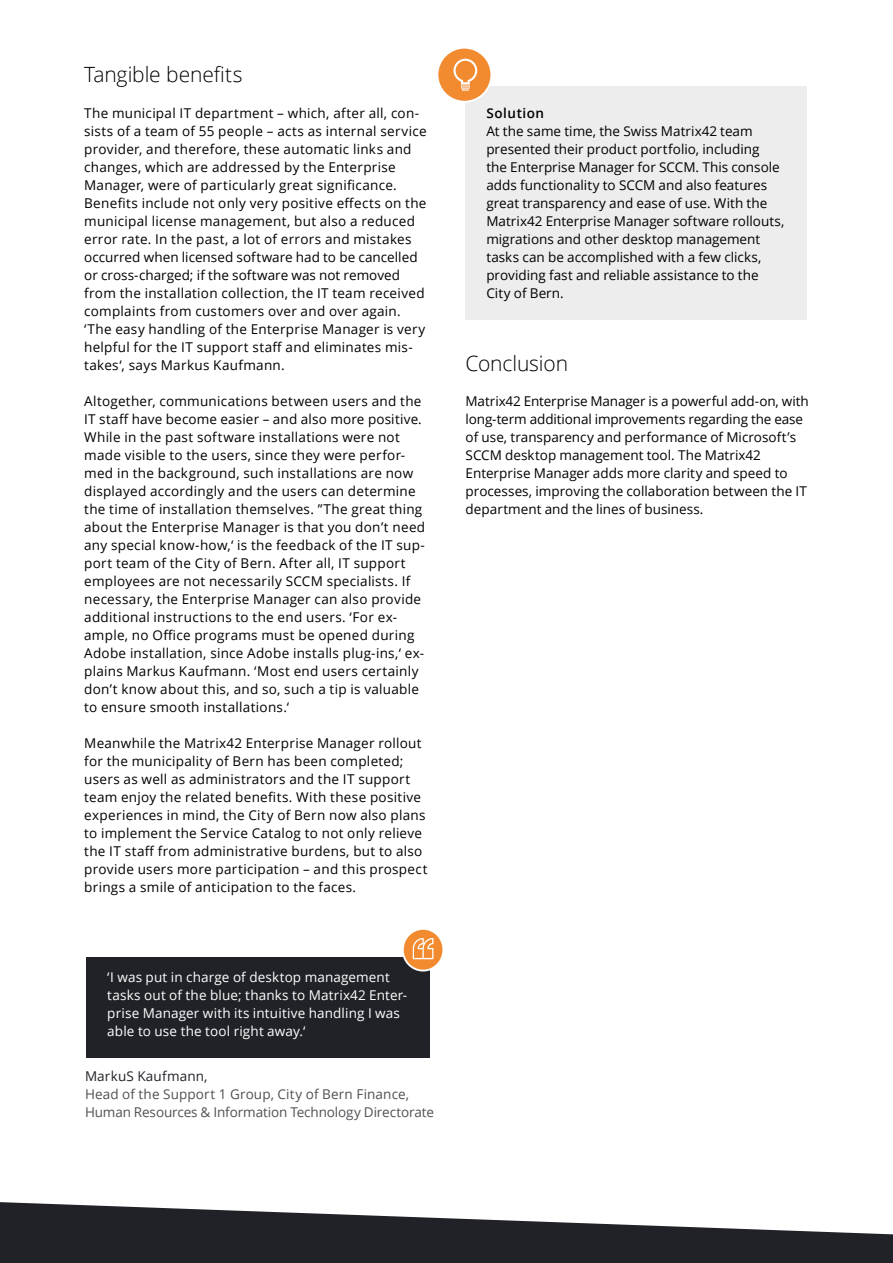
<style>
.page{position:relative;width:893px;height:1263px;background:#fff}
.page>*{position:absolute;margin:0;border:0;box-sizing:border-box;transform-origin:0 0}
.t1{font:300 21px "Open Sans";letter-spacing:-.005em;color:#000}
.t2{font:13.5px/18px "Open Sans";letter-spacing:.02em;color:#000}
.t3{font:13.5px/18px "Open Sans";color:#000}
.t4{font:13.5px/18px "Open Sans";letter-spacing:.01em;color:#fff}
.t5{font:13.5px/18px "Open Sans";letter-spacing:-.005em;color:#514f54}
.t6{font:13.5px "Open Sans";letter-spacing:.01em;color:#202227}
.t7{font:600 13.5px "Open Sans";letter-spacing:.04em;color:#000}
</style>
<div class="page">
<div style="left:465px;top:86px;width:342px;height:233px;background:#ededed"></div>
<div style="left:437px;top:48px;width:54px;height:54px;background:#f28b30;border-radius:50%"></div>
<div style="left:436px;top:47px;width:56px;height:56px;border:2px solid #fff;border-radius:50%"></div>
<svg style="left:453px;top:59px;width:24px;height:32px"></svg>
<div style="left:86px;top:957px;width:343px;height:100px;background:#202227"></div>
<svg style="left:403px;top:929px;width:40px;height:41px"></svg>
<div style="left:402px;top:928px;width:42px;height:43px;border:2px solid #fff;border-radius:50%"></div>
<svg style="left:413px;top:938px;width:20px;height:21px"></svg>
<svg style="left:0;top:1202px;width:893px;height:61px;fill:#202227"></svg>
<h1 class="t1" style="left:84px;top:60px;width:160px">Tangible benefits</h1>
<p class="t2" style="left:84px;top:104px;width:344px">The municipal IT department – which, after all, con&shy;sists of a team of 55 people – acts as internal service provider, and therefore, these automatic links and changes, which are addressed by the Enterprise Manager, were of particularly great significance.<br>Benefits include not only very positive effects on the municipal license management, but also a reduced error rate. In the past, a lot of errors and mistakes occurred when licensed software had to be cancelled or cross-charged; if the software was not removed from the installation collection, the IT team received complaints from customers over and over again. ‘The easy handling of the Enterprise Manager is very helpful for the IT support staff and eliminates mis&shy;takes‘, says Markus Kaufmann.</p>
<p class="t2" style="left:84px;top:391px;width:343px">Altogether, communications between users and the IT staff have become easier – and also more positive.<br>While in the past software installations were not made visible to the users, since they were perfor&shy;med in the background, such installations are now displayed accordingly and the users can determine the time of installation themselves. ”The great thing about the Enterprise Manager is that you don’t need any special know-how,‘ is the feedback of the IT sup&shy;port team of the City of Bern. After all, IT support employees are not necessarily SCCM specialists. If necessary, the Enterprise Manager can also provide additional instructions to the end users. ‘For ex&shy;ample, no Office programs must be opened during Adobe installation, since Adobe installs plug-ins,‘ ex&shy;plains Markus Kaufmann. ‘Most end users certainly don’t know about this, and so, such a tip is valuable to ensure smooth installations.‘</p>
<p class="t2" style="left:84px;top:733px;width:345px">Meanwhile the Matrix42 Enterprise Manager rollout for the municipality of Bern has been completed; users as well as administrators and the IT support team enjoy the related benefits. With these positive experiences in mind, the City of Bern now also plans to implement the Service Catalog to not only relieve the IT staff from administrative burdens, but to also provide users more participation – and this prospect brings a smile of anticipation to the faces.</p>
<p class="t4" style="left:107px;top:968px;width:301px">‘I was put in charge of desktop management tasks out of the blue; thanks to Matrix42 Enter&shy;prise Manager with its intuitive handling I was able to use the tool right away.‘</p>
<p class="t6" style="left:85px;top:1067px;width:124px">MarkuS Kaufmann,</p>
<p class="t5" style="left:85px;top:1085px;width:351px">Head of the Support 1 Group, City of Bern Finance,<br>Human Resources &amp; Information Technology Directorate</p>
<p class="t7" style="left:486px;top:104px;width:59px">Solution</p>
<p class="t3" style="left:486px;top:122px;width:300px">At the same time, the Swiss Matrix42 team presented their product portfolio, including<br>the Enterprise Manager for SCCM. This console adds functionality to SCCM and also features great transparency and ease of use. With the Matrix42 Enterprise Manager software rollouts, migrations and other desktop management tasks can be accomplished with a few clicks, providing fast and reliable assistance to the City of Bern.</p>
<h1 class="t1" style="left:466px;top:349px;width:104px">Conclusion</h1>
<p class="t3" style="left:466px;top:392px;width:345px">Matrix42 Enterprise Manager is a powerful add-on, with long-term additional improvements regarding the ease of use, transparency and performance of Microsoft’s SCCM desktop management tool. The Matrix42<br>Enterprise Manager adds more clarity and speed to processes, improving the collaboration between the IT department and the lines of business.</p>
</div>
